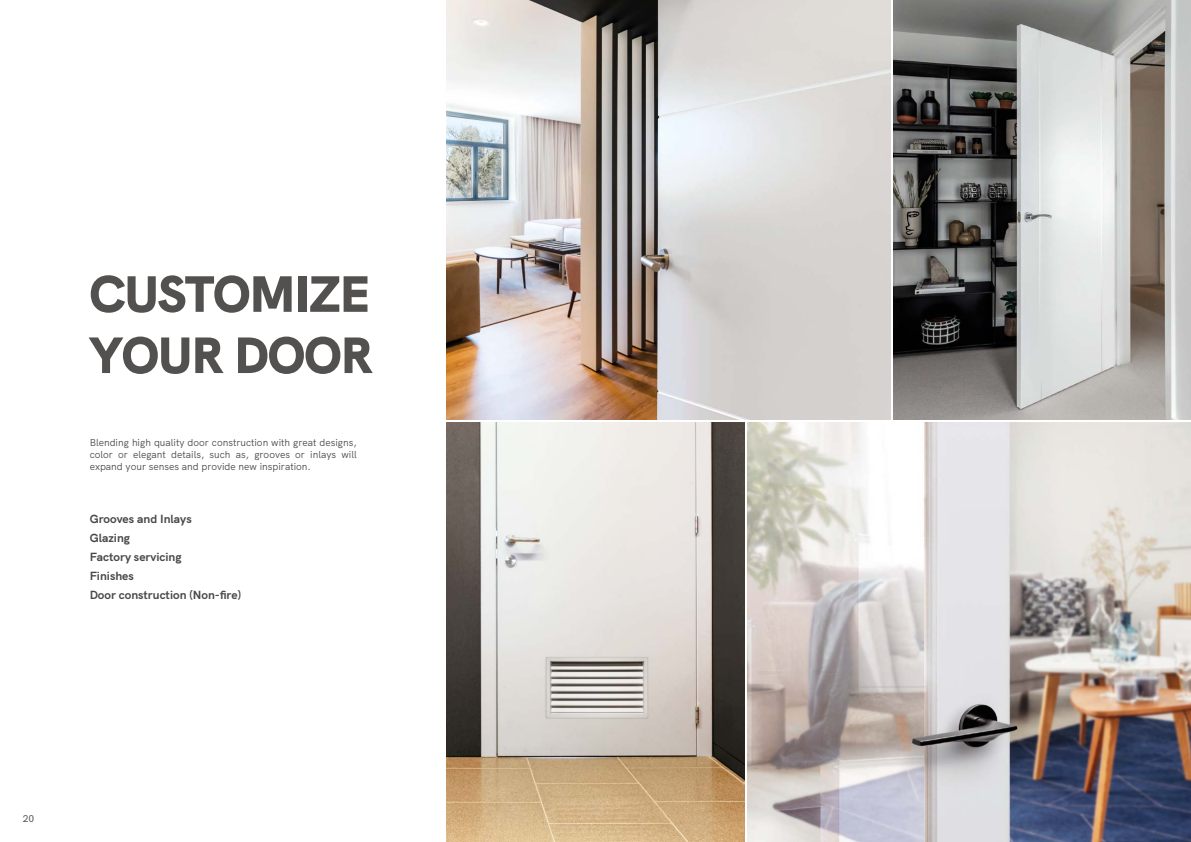
<style>
.page{position:relative;width:1191px;height:842px;background:#fff}
.page>*{position:absolute;margin:0;border:0;box-sizing:border-box;transform-origin:0 0}
.t1{font:900 51px/61.2px "HK Grotesk";letter-spacing:-.01em;color:#52514f}
.t2{font:700 12px/19px "HK Grotesk";color:#4a4846}
.t3{font:10px/12px "HK Grotesk";color:#4a4846;text-align:justify}
.t4{font:500 10px "HK Grotesk";color:#575756}
</style>
<div class="page">
<svg style="left:446px;top:422px;width:298px;height:420px;background:#bfb5a9"></svg>
<img style="left:446px;top:0;width:444px;height:419px">
<img style="left:747px;top:422px;width:444px;height:420px">
<img style="left:893px;top:0;width:298px;height:419px">
<h1 class="t1" style="left:90px;top:259px;width:284px">CUSTOMIZE<br>YOUR DOOR</h1>
<p class="t3" style="left:90px;top:435px;width:268px">Blending high quality door construction with great designs, color or elegant details, such as, grooves or inlays will expand your senses and provide new inspiration.</p>
<p class="t2" style="left:90px;top:508px;width:153px">Grooves and Inlays<br>Glazing<br>Factory servicing<br>Finishes<br>Door construction (Non-fire)</p>
<p class="t4" style="left:23px;top:811px;width:13px">20</p>
</div>
